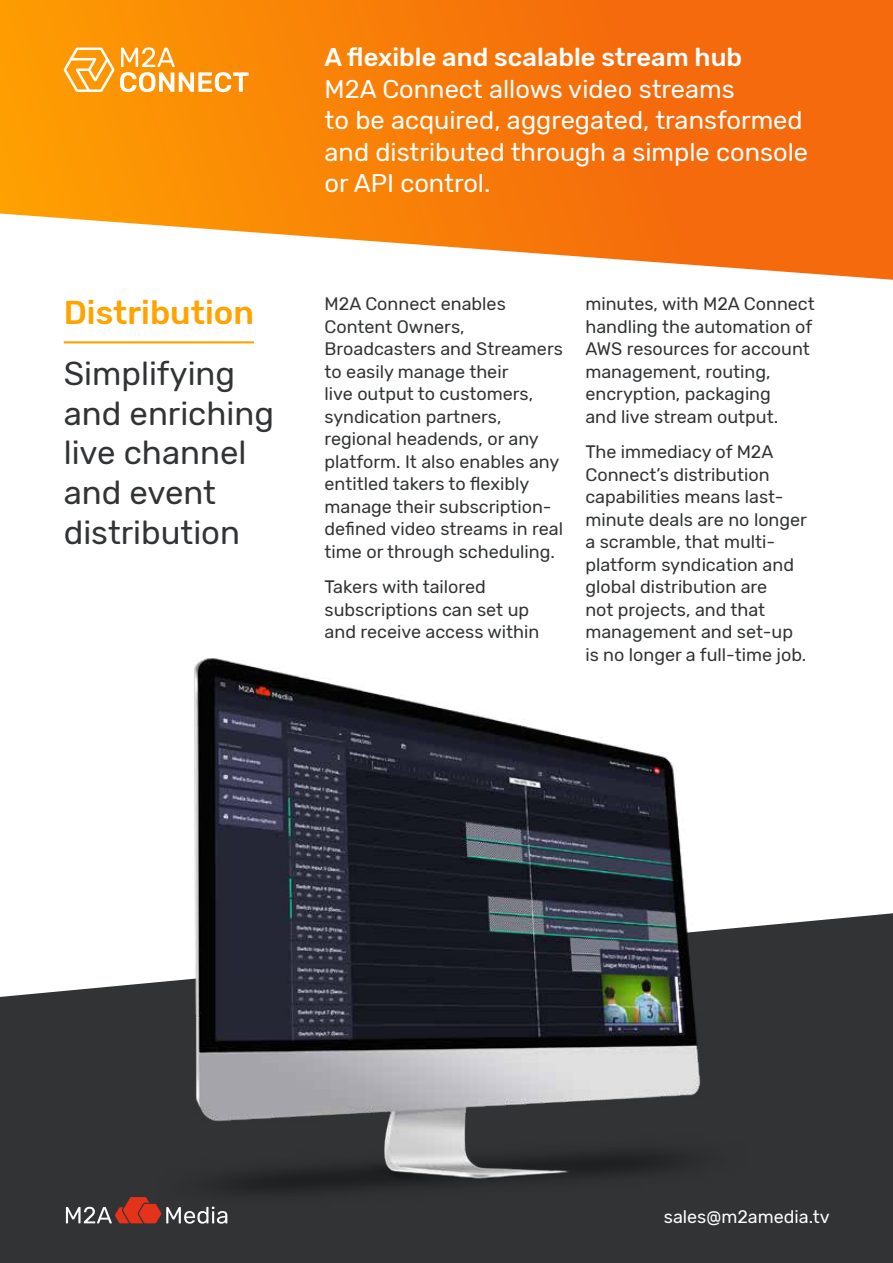
<style>
.page{position:relative;width:893px;height:1263px;background:#fff}
.page>*{position:absolute;margin:0;border:0;box-sizing:border-box;transform-origin:0 0}
.t1{font:33px/39.6px "Rubik";color:#313335}
.t2{font:500 33px "Rubik";color:#ffa300}
.t3{font:25.5px/31.5px "Rubik";color:#fff}
.t4{font:500 25.5px "Rubik";color:#fff}
.t5{font:18px/22.5px "Rubik";color:#313335}
.t6{font:18px "Rubik";color:#fff}
</style>
<div class="page">
<svg style="left:0;top:0;width:893px;height:280px;background:#f88b26"></svg>
<hr style="left:64px;top:341px;width:190px;height:2px;background:#ffa300">
<svg style="left:64px;top:47px;width:185px;height:45px"></svg>
<img style="left:4px;top:658px;width:885px;height:605px">
<svg style="left:66px;top:1197px;width:161px;height:27px;background:#72504d"></svg>
<h1 class="t2" style="left:64px;top:294px;width:192px">Distribution</h1>
<h1 class="t1" style="left:64px;top:355px;width:212px">Simplifying and enriching live channel and event distribution</h1>
<h2 class="t4" style="left:325px;top:43px;width:419px">A flexible and scalable stream hub</h2>
<h2 class="t3" style="left:325px;top:74px;width:485px">M2A Connect allows video streams<br>to be acquired, aggregated, transformed and distributed through a simple console or API control.</h2>
<p class="t5" style="left:325px;top:293px;width:240px">M2A Connect enables<br>Content Owners,<br>Broadcasters and Streamers to easily manage their<br>live output to customers, syndication partners, regional headends, or any platform. It also enables any entitled takers to flexibly manage their subscription&shy;defined video streams in real time or through scheduling.</p>
<p class="t5" style="left:325px;top:576px;width:216px">Takers with tailored subscriptions can set up and receive access within</p>
<p class="t5" style="left:585px;top:293px;width:231px">minutes, with M2A Connect handling the automation of<br>AWS resources for account management, routing, encryption, packaging<br>and live stream output.</p>
<p class="t5" style="left:585px;top:441px;width:223px">The immediacy of M2A<br>Connect’s distribution capabilities means last&shy;minute deals are no longer a scramble, that multi&shy;platform syndication and global distribution are<br>not projects, and that management and set-up is no longer a full-time job.</p>
<p class="t6" style="left:664px;top:1207px;width:167px">sales@m2amedia.tv</p>
</div>
